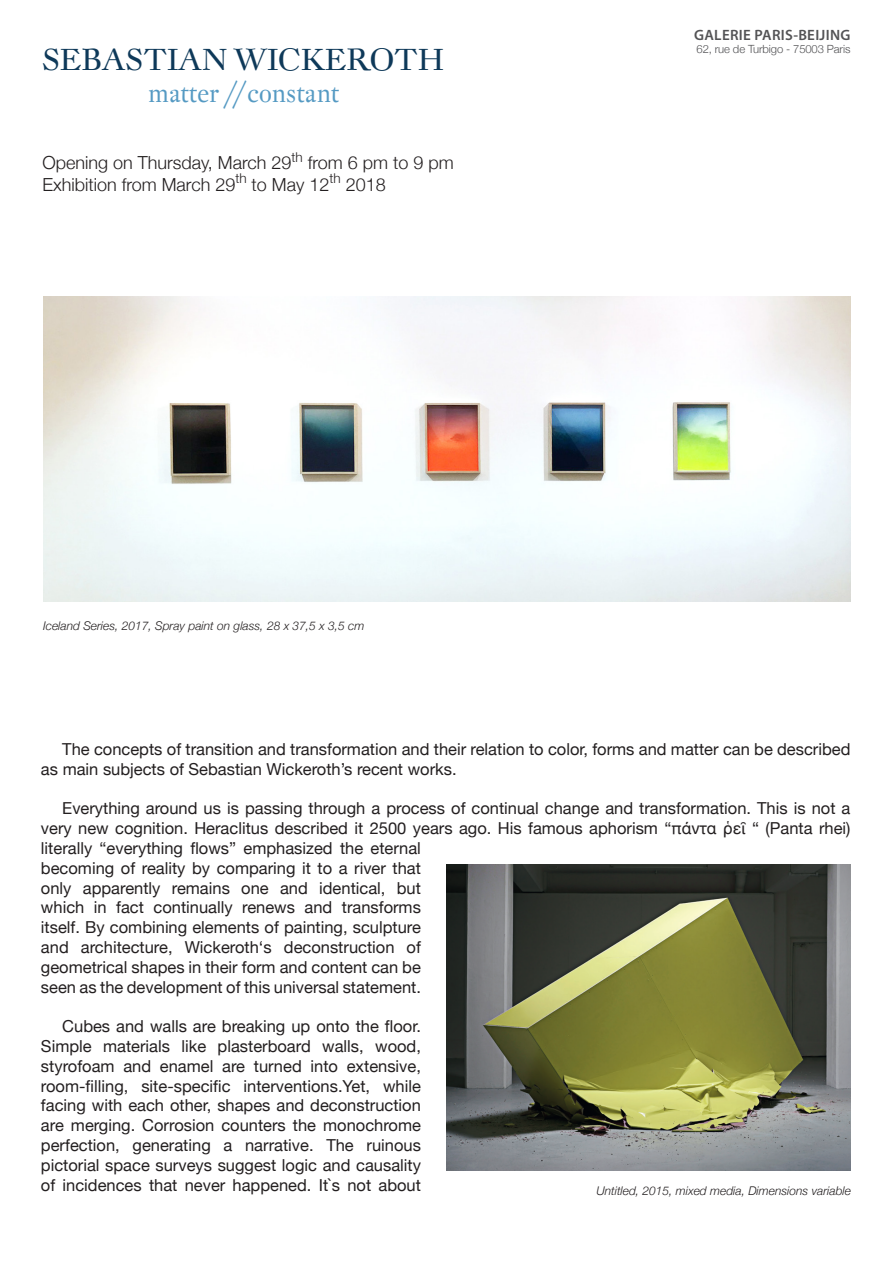
<style>
.page{position:relative;width:893px;height:1263px;background:#fff}
.page>*{position:absolute;margin:0;border:0;box-sizing:border-box;transform-origin:0 0}
.t1{font:30px "DTL Fleischmann SD Regular";color:#0e3959}
.t2{font:25.5px "DTL Fleischmann SD Regular";letter-spacing:-.005em;color:#559ac3}
.t3{font:300 18px "Helvetica Neue";color:#231f20}
.t4{font:16.5px/19.8px "Helvetica Neue";color:#231f20}
.t5{font:600 15px "Myriad Pro";letter-spacing:.02em;color:#535355}
.légende{font:italic 300 12px "Helvetica Neue";color:#231f20}
.t6{font:300 11.25px "Helvetica Neue";letter-spacing:-.01em;color:#535355}
</style>
<div class="page">
<img style="left:446px;top:864px;width:405px;height:306px">
<img style="left:43px;top:296px;width:807px;height:306px">
<p class="t1" style="left:43px;top:41px;width:403px">SEBASTIAN WICKEROTH</p>
<p class="t2" style="left:148px;top:77px;width:193px">matter //constant</p>
<p class="t3" style="left:43px;top:148px;width:413px">Opening on Thursday, March 29<sup>th</sup> from 6 pm to 9 pm</p>
<p class="t3" style="left:43px;top:170px;width:345px">Exhibition from March 29<sup>th</sup> to May 12<sup>th</sup> 2018</p>
<p class="légende" style="left:43px;top:616px;width:323px">Iceland Series, 2017, Spray paint on glass, 28 x 37,5 x 3,5 cm</p>
<p class="t5" style="left:694px;top:25px;width:158px">GALERIE PARIS-BEIJING</p>
<p class="t6" style="left:697px;top:40px;width:155px">62, rue de Turbigo - 75003 Paris</p>
<p class="t4" style="left:41px;top:740px;width:811px;text-indent:21px">The concepts of transition and transformation and their relation to color, forms and matter can be described as main subjects of Sebastian Wickeroth’s recent works.</p>
<p class="t4" style="left:41px;top:799px;width:811px;text-indent:21px">Everything around us is passing through a process of continual change and transformation. This is not a very new cognition. Heraclitus described it 2500 years ago. His famous aphorism “πάντα ῥεῖ “ (Panta rhei) literally “everything flows” emphasized the eternal<br>becoming of reality by comparing it to a river that<br>only apparently remains one and identical, but<br>which in fact continually renews and transforms<br>itself. By combining elements of painting, sculpture<br>and architecture, Wickeroth‘s deconstruction of<br>geometrical shapes in their form and content can be<br>seen as the development of this universal statement.</p>
<p class="t4" style="left:41px;top:1017px;width:381px;text-align:justify;text-indent:21px">Cubes and walls are breaking up onto the floor.<br>Simple materials like plasterboard walls, wood, styrofoam and enamel are turned into extensive, room-filling, site-specific interventions.Yet, while facing with each other, shapes and deconstruction are merging. Corrosion counters the monochrome perfection, generating a narrative. The ruinous pictorial space surveys suggest logic and causality of incidences that never happened. It`s not about</p>
<p class="légende" style="left:596px;top:1181px;width:256px">Untitled, 2015, mixed media, Dimensions variable</p>
</div>
